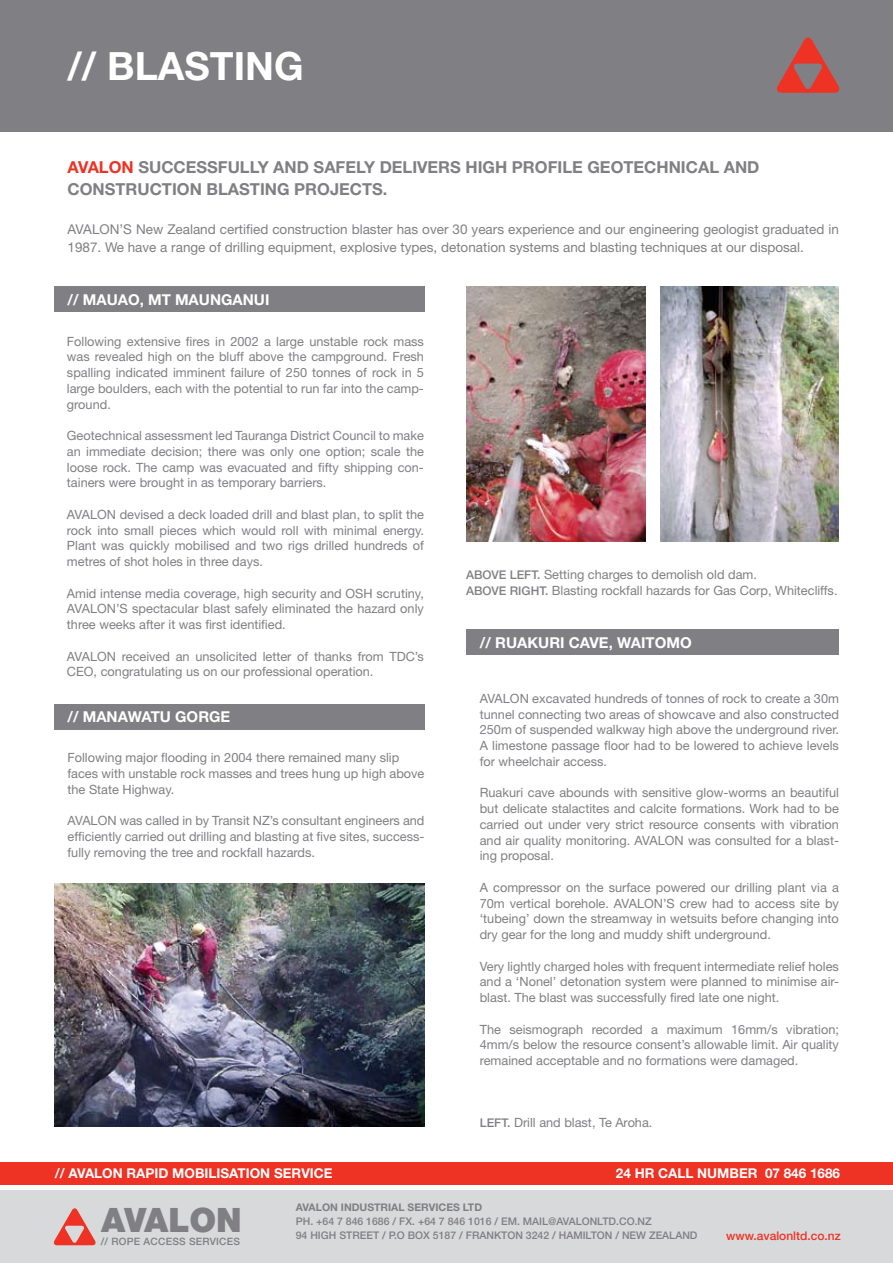
<style>
.page{position:relative;width:893px;height:1263px;background:#fff}
.page>*{position:absolute;margin:0;border:0;box-sizing:border-box;transform-origin:0 0}
.t1{font:700 39px "Helvetica Neue";color:#fff}
.t2{font:900 33.75px "Helvetica Neue";letter-spacing:-.005em;color:#807f83}
.t3{font:700 16.5px/22.5px "Helvetica Neue";color:#807f83}
.t4{font:700 15px "Helvetica Neue";color:#fff}
.t5{font:13.5px/18px "Helvetica Neue";color:#807f83}
.t6{font:700 13.5px "Helvetica Neue";color:#fff}
.t7{font:12.75px/15.8px "Helvetica Neue";color:#807f83;text-align:justify}
.t8{font:500 12px "Helvetica Neue";color:#ee3224}
.t9{font:500 10.5px "Helvetica Neue";color:#807f83}
.t10{font:700 10.5px "Helvetica Neue";color:#807f83}
.t11{font:500 10.2px "Helvetica Neue";letter-spacing:.025em;color:#807f83}
.s1{color:#ee3224}
.s2{font-weight:500;font-size:12px}
</style>
<div class="page">
<img style="left:54px;top:883px;width:370px;height:243px">
<div style="left:0;top:0;width:893px;height:132px;background:#807f83"></div>
<svg style="left:777px;top:37px;width:63px;height:56px"></svg>
<div style="left:0;top:1190px;width:893px;height:73px;background:#d8d9db"></div>
<svg style="left:53px;top:1208px;width:43px;height:37px"></svg>
<div style="left:0;top:1162px;width:893px;height:22px;background:#ee3224"></div>
<img style="left:466px;top:287px;width:179px;height:255px">
<img style="left:660px;top:286px;width:179px;height:256px">
<div style="left:54px;top:286px;width:370px;height:26px;background:#807f83"></div>
<div style="left:54px;top:704px;width:370px;height:25px;background:#807f83"></div>
<div style="left:466px;top:630px;width:373px;height:25px;background:#807f83"></div>
<h1 class="t1" style="left:68px;top:42px;width:238px">// BLASTING</h1>
<p class="t3" style="left:68px;top:155px;width:693px"><span class="s1">AVALON</span> SUCCESSFULLY AND SAFELY DELIVERS HIGH PROFILE GEOTECHNICAL AND<br>CONSTRUCTION BLASTING PROJECTS.</p>
<p class="t5" style="left:68px;top:220px;width:773px">AVALON’S New Zealand certified construction blaster has over 30 years experience and our engineering geologist graduated in<br>1987. We have a range of drilling equipment, explosive types, detonation systems and blasting techniques at our disposal.</p>
<p class="t4" style="left:68px;top:290px;width:203px">// MAUAO, MT MAUNGANUI</p>
<p class="t7" style="left:67px;top:333px;width:358px">Following extensive fires in 2002 a large unstable rock mass was revealed high on the bluff above the campground. Fresh spalling indicated imminent failure of 250 tonnes of rock in 5 large boulders, each with the potential to run far into the camp&shy;ground.</p>
<p class="t7" style="left:67px;top:427px;width:358px">Geotechnical assessment led Tauranga District Council to make an immediate decision; there was only one option; scale the loose rock. The camp was evacuated and fifty shipping con&shy;tainers were brought in as temporary barriers.</p>
<p class="t7" style="left:67px;top:506px;width:358px">AVALON devised a deck loaded drill and blast plan, to split the rock into small pieces which would roll with minimal energy.<br>Plant was quickly mobilised and two rigs drilled hundreds of metres of shot holes in three days.</p>
<p class="t7" style="left:67px;top:585px;width:358px">Amid intense media coverage, high security and OSH scrutiny, AVALON’S spectacular blast safely eliminated the hazard only three weeks after it was first identified.</p>
<p class="t7" style="left:67px;top:648px;width:358px">AVALON received an unsolicited letter of thanks from TDC’s<br>CEO, congratulating us on our professional operation.</p>
<p class="t4" style="left:67px;top:708px;width:164px">// MANAWATU GORGE</p>
<p class="t7" style="left:68px;top:750px;width:358px;text-align:left">Following major flooding in 2004 there remained many slip faces with unstable rock masses and trees hung up high above the State Highway.</p>
<p class="t7" style="left:68px;top:813px;width:358px">AVALON was called in by Transit NZ’s consultant engineers and efficiently carried out drilling and blasting at five sites, success&shy;fully removing the tree and rockfall hazards.</p>
<p class="t7" style="left:466px;top:566px;width:373px"><span class="s2">ABOVE LEFT.</span> Setting charges to demolish old dam.<br><span class="s2">ABOVE RIGHT.</span> Blasting rockfall hazards for Gas Corp, Whitecliffs.</p>
<p class="t4" style="left:480px;top:634px;width:213px">// RUAKURI CAVE, WAITOMO</p>
<p class="t7" style="left:480px;top:690px;width:361px">AVALON excavated hundreds of tonnes of rock to create a 30m tunnel connecting two areas of showcave and also constructed 250m of suspended walkway high above the underground river.<br>A limestone passage floor had to be lowered to achieve levels for wheelchair access.</p>
<p class="t7" style="left:480px;top:785px;width:361px">Ruakuri cave abounds with sensitive glow-worms an beautiful but delicate stalactites and calcite formations. Work had to be carried out under very strict resource consents with vibration and air quality monitoring. AVALON was consulted for a blast&shy;ing proposal.</p>
<p class="t7" style="left:480px;top:879px;width:361px">A compressor on the surface powered our drilling plant via a 70m vertical borehole. AVALON’S crew had to access site by ‘tubeing’ down the streamway in wetsuits before changing into dry gear for the long and muddy shift underground.</p>
<p class="t7" style="left:480px;top:958px;width:361px">Very lightly charged holes with frequent intermediate relief holes and a ‘Nonel’ detonation system were planned to minimise air&shy;blast. The blast was successfully fired late one night.</p>
<p class="t7" style="left:480px;top:1021px;width:361px">The seismograph recorded a maximum 16mm/s vibration; 4mm/s below the resource consent’s allowable limit. Air quality remained acceptable and no formations were damaged.</p>
<p class="t7" style="left:480px;top:1114px;width:174px"><span class="s2">LEFT.</span> Drill and blast, Te Aroha.</p>
<p class="t6" style="left:55px;top:1165px;width:279px">// AVALON RAPID MOBILISATION SERVICE</p>
<p class="t6" style="left:616px;top:1165px;width:226px">24 HR CALL NUMBER 07 846 1686</p>
<h2 class="t2" style="left:101px;top:1200px;width:142px">AVALON</h2>
<p class="t11" style="left:101px;top:1235px;width:141px">// ROPE ACCESS SERVICES</p>
<p class="t10" style="left:296px;top:1200px;width:188px">AVALON INDUSTRIAL SERVICES LTD</p>
<p class="t9" style="left:296px;top:1215px;width:357px">PH. +64 7 846 1686 / FX. +64 7 846 1016 / EM. MAIL@AVALONLTD.CO.NZ</p>
<p class="t9" style="left:296px;top:1229px;width:403px">94 HIGH STREET / P.O BOX 5187 / FRANKTON 3242 / HAMILTON / NEW ZEALAND</p>
<p class="t8" style="left:726px;top:1229px;width:116px">www.avalonltd.co.nz</p>
</div>
